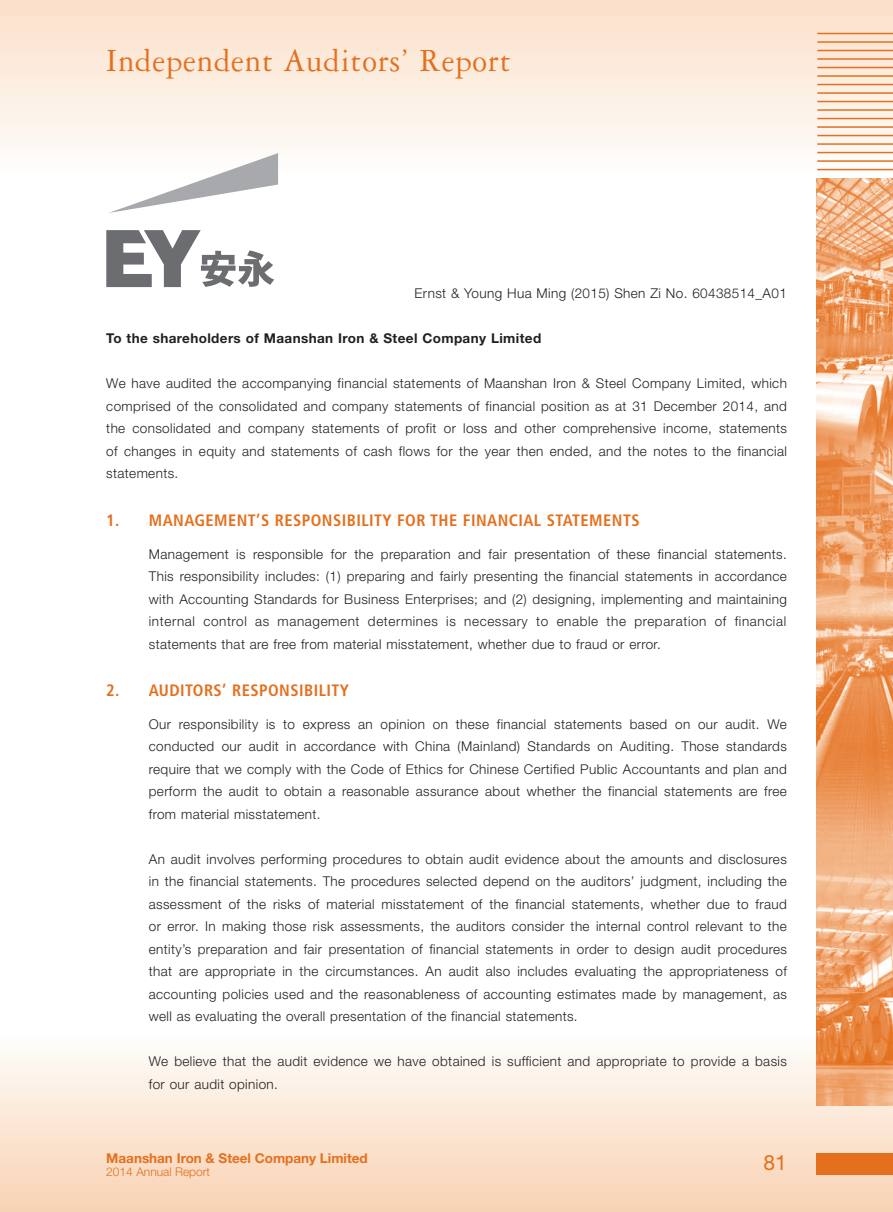
<style>
.page{position:relative;width:893px;height:1212px;background:#fff}
.page>*{position:absolute;margin:0;border:0;box-sizing:border-box;transform-origin:0 0}
.t1{font:34.5px "Garamond 3 LT Std";letter-spacing:.025em;color:#e4701e;scale:.95 1}
.t2{font:21px "Helvetica Neue LT Std";color:#e4701e}
.t3{font:700 condensed 16.5px "Frutiger LT Std";letter-spacing:.025em;color:#e4701e}
.t4{font:300 13.5px/22.5px "Helvetica Neue LT Std";letter-spacing:.03em;color:#231f20;text-align:justify}
.t5{font:700 13.5px "Helvetica Neue LT Std";letter-spacing:.03em;color:#231f20}
.t6{font:700 13.5px "Helvetica Neue LT Std";color:#e4701e}
.t7{font:300 12px "Helvetica Neue LT Std";color:#e4701e}
</style>
<div class="page">
<div style="left:1px;top:1032px;width:892px;height:180px;background:linear-gradient(to bottom,#fefefd,#f9d2b3)"></div>
<div style="left:1px;top:0;width:892px;height:181px;background:linear-gradient(to bottom,#fbe0ca,#fefefc)"></div>
<img style="left:816px;top:179px;width:77px;height:927px">
<hr style="left:817px;top:169px;width:76px;height:1px;background:#e4701e">
<hr style="left:817px;top:160px;width:76px;height:2px;background:#e4701e">
<hr style="left:817px;top:152px;width:76px;height:1px;background:#e4701e">
<hr style="left:817px;top:143px;width:76px;height:2px;background:#e4701e">
<hr style="left:817px;top:135px;width:76px;height:1px;background:#e4701e">
<hr style="left:817px;top:126px;width:76px;height:2px;background:#e4701e">
<hr style="left:817px;top:118px;width:76px;height:1px;background:#e4701e">
<hr style="left:817px;top:109px;width:76px;height:2px;background:#e4701e">
<hr style="left:817px;top:101px;width:76px;height:1px;background:#e4701e">
<hr style="left:817px;top:92px;width:76px;height:2px;background:#e4701e">
<hr style="left:817px;top:84px;width:76px;height:1px;background:#e4701e">
<hr style="left:817px;top:75px;width:76px;height:2px;background:#e4701e">
<hr style="left:817px;top:67px;width:76px;height:1px;background:#e4701e">
<hr style="left:817px;top:58px;width:76px;height:2px;background:#e4701e">
<hr style="left:817px;top:50px;width:76px;height:1px;background:#e4701e">
<hr style="left:817px;top:41px;width:76px;height:2px;background:#e4701e">
<hr style="left:817px;top:33px;width:76px;height:1px;background:#e4701e">
<div style="left:816px;top:1153px;width:77px;height:22px;background:#e4701e"></div>
<svg style="left:106px;top:230px;width:168px;height:57px"></svg>
<svg style="left:108px;top:153px;width:170px;height:60px"></svg>
<h1 class="t1" style="left:106px;top:42px;width:427px">Independent Auditors’ Report</h1>
<p class="t4" style="left:414px;top:282px;width:374px">Ernst &amp; Young Hua Ming (2015) Shen Zi No. 60438514_A01</p>
<p class="t5" style="left:106px;top:330px;width:436px">To the shareholders of Maanshan Iron &amp; Steel Company Limited</p>
<p class="t4" style="left:106px;top:372px;width:682px">We have audited the accompanying financial statements of Maanshan Iron &amp; Steel Company Limited, which comprised of the consolidated and company statements of financial position as at 31 December 2014, and the consolidated and company statements of profit or loss and other comprehensive income, statements of changes in equity and statements of cash flows for the year then ended, and the notes to the financial statements.</p>
<p class="t3" style="left:106px;top:510px;width:535px">1. MANAG EMENT’S RESPONSIBILITY FOR THE FINANCIAL STATEMENTS</p>
<p class="t4" style="left:149px;top:542px;width:640px">Management is responsible for the preparation and fair presentation of these financial statements.<br>This responsibility includes: (1) preparing and fairly presenting the financial statements in accordance with Accounting Standards for Business Enterprises; and (2) designing, implementing and maintaining internal control as management determines is necessary to enable the preparation of financial statements that are free from material misstatement, whether due to fraud or error.</p>
<p class="t3" style="left:106px;top:680px;width:243px">2. AUDITORS’ RESPONSIBILITY</p>
<p class="t4" style="left:149px;top:712px;width:640px">Our responsibility is to express an opinion on these financial statements based on our audit. We conducted our audit in accordance with China (Mainland) Standards on Auditing. Those standards require that we comply with the Code of Ethics for Chinese Certified Public Accountants and plan and perform the audit to obtain a reasonable assurance about whether the financial statements are free from material misstatement.</p>
<p class="t4" style="left:149px;top:847px;width:640px">An audit involves performing procedures to obtain audit evidence about the amounts and disclosures in the financial statements. The procedures selected depend on the auditors’ judgment, including the assessment of the risks of material misstatement of the financial statements, whether due to fraud or error. In making those risk assessments, the auditors consider the internal control relevant to the entity’s preparation and fair presentation of financial statements in order to design audit procedures that are appropriate in the circumstances. An audit also includes evaluating the appropriateness of accounting policies used and the reasonableness of accounting estimates made by management, as well as evaluating the overall presentation of the financial statements.</p>
<p class="t4" style="left:149px;top:1050px;width:640px">We believe that the audit evidence we have obtained is sufficient and appropriate to provide a basis for our audit opinion.</p>
<p class="t6" style="left:106px;top:1150px;width:263px">Maanshan Iron &amp; Steel Company Limited</p>
<p class="t7" style="left:106px;top:1165px;width:105px">2014 Annual Report</p>
<h2 class="t2" style="left:763px;top:1150px;width:25px">81</h2>
</div>
